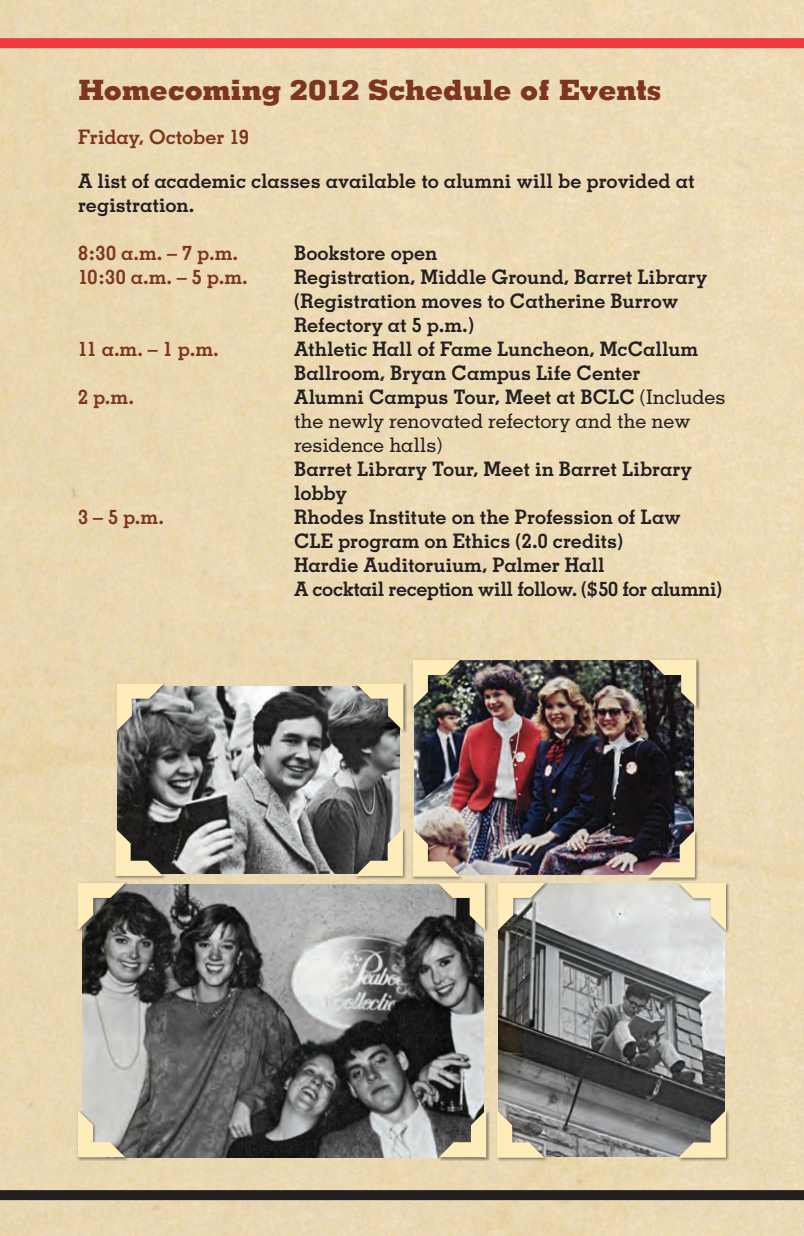
<style>
.page{position:relative;width:804px;height:1236px;background:#fff}
.page>*{position:absolute;margin:0;border:0;box-sizing:border-box;transform-origin:0 0}
.t1{font:800 28px "Memphis";letter-spacing:-.015em;color:#7c351e}
.t2{font:700 20px/24px "Memphis";letter-spacing:-.005em;color:#231f20}
.t3{font:500 20px/24px "Memphis";letter-spacing:-.01em;color:#231f20}
.t4{font:700 20px "Memphis";letter-spacing:-.005em;color:#7c351e}
.s1{font-weight:700}
</style>
<div class="page">
<img style="left:0;top:0;width:804px;height:1236px">
<div style="left:0;top:38px;width:804px;height:10px;background:#ee3a41"></div>
<div style="left:0;top:1190px;width:804px;height:10px;background:#231f20"></div>
<img style="left:117px;top:686px;width:283px;height:188px">
<div style="left:354px;top:828px;width:53px;height:52px;background:#231f20;opacity:.5"></div>
<svg style="left:355px;top:828px;width:48px;height:48px;background:#9b947e"></svg>
<div style="left:114px;top:828px;width:53px;height:52px;background:#231f20;opacity:.5"></div>
<svg style="left:115px;top:829px;width:48px;height:47px;background:#817961"></svg>
<div style="left:355px;top:682px;width:52px;height:53px;background:#231f20;opacity:.5"></div>
<svg style="left:356px;top:683px;width:47px;height:48px;background:#9d967f"></svg>
<div style="left:115px;top:682px;width:53px;height:53px;background:#231f20;opacity:.5"></div>
<svg style="left:117px;top:683px;width:47px;height:48px;background:#b2ab95"></svg>
<img style="left:82px;top:885px;width:401px;height:273px">
<div style="left:76px;top:1109px;width:53px;height:52px;background:#231f20;opacity:.5"></div>
<svg style="left:78px;top:1110px;width:47px;height:47px;background:#d9d2ba"></svg>
<div style="left:77px;top:881px;width:52px;height:53px;background:#231f20;opacity:.5"></div>
<svg style="left:78px;top:883px;width:47px;height:47px;background:#8e866f"></svg>
<div style="left:437px;top:881px;width:52px;height:53px;background:#231f20;opacity:.5"></div>
<svg style="left:437px;top:883px;width:48px;height:47px;background:#9b937d"></svg>
<div style="left:437px;top:1109px;width:53px;height:52px;background:#231f20;opacity:.5"></div>
<svg style="left:439px;top:1110px;width:47px;height:47px;background:#938d77"></svg>
<img style="left:415px;top:661px;width:278px;height:214px">
<div style="left:648px;top:658px;width:52px;height:53px;background:#231f20;opacity:.5"></div>
<svg style="left:649px;top:660px;width:47px;height:47px;background:#847b66"></svg>
<div style="left:646px;top:829px;width:53px;height:52px;background:#231f20;opacity:.5"></div>
<div style="left:411px;top:829px;width:53px;height:51px;background:#231f20;opacity:.5"></div>
<svg style="left:413px;top:829px;width:47px;height:48px;background:#baa288"></svg>
<div style="left:411px;top:658px;width:53px;height:53px;background:#231f20;opacity:.5"></div>
<svg style="left:413px;top:660px;width:47px;height:47px;background:#959076"></svg>
<img style="left:498px;top:884px;width:227px;height:273px">
<div style="left:678px;top:882px;width:52px;height:52px;background:#231f20;opacity:.5"></div>
<svg style="left:647px;top:830px;width:79px;height:100px;background:#cac0ab"></svg>
<div style="left:677px;top:1110px;width:53px;height:51px;background:#231f20;opacity:.5"></div>
<svg style="left:678px;top:1110px;width:48px;height:48px;background:#9f9984"></svg>
<div style="left:496px;top:1110px;width:52px;height:52px;background:#231f20;opacity:.5"></div>
<svg style="left:497px;top:1110px;width:48px;height:48px;background:#b5ad97"></svg>
<div style="left:497px;top:881px;width:52px;height:53px;background:#231f20;opacity:.5"></div>
<svg style="left:498px;top:883px;width:47px;height:47px;background:#bfb7a0"></svg>
<svg style="left:0;top:0;width:7px;height:7px"></svg>
<svg style="left:0;top:1229px;width:7px;height:7px"></svg>
<svg style="left:797px;top:0;width:7px;height:7px"></svg>
<svg style="left:797px;top:1229px;width:7px;height:7px"></svg>
<h1 class="t1" style="left:78px;top:72px;width:585px">Homecoming 2012 Schedule of Events</h1>
<p class="t4" style="left:78px;top:125px;width:172px">Friday, October 19</p>
<p class="t2" style="left:78px;top:169px;width:618px">A list of academic classes available to alumni will be provided at registration.</p>
<p class="t4" style="left:78px;top:241px;width:161px">8:30 a.m. – 7 p.m.</p>
<p class="t2" style="left:294px;top:241px;width:145px">Bookstore open</p>
<p class="t4" style="left:78px;top:265px;width:171px">10:30 a.m. – 5 p.m.</p>
<p class="t2" style="left:294px;top:265px;width:415px">Registration, Middle Ground, Barret Library (Registration moves to Catherine Burrow<br>Refectory at 5 p.m.)</p>
<p class="t4" style="left:78px;top:337px;width:142px">11 a.m. – 1 p.m.</p>
<p class="t2" style="left:294px;top:337px;width:406px">Athletic Hall of Fame Luncheon, McCallum<br>Ballroom, Bryan Campus Life Center</p>
<p class="t4" style="left:78px;top:385px;width:57px">2 p.m.</p>
<p class="t3" style="left:294px;top:385px;width:433px"><span class="s1">Alumni Campus Tour, Meet at BCLC</span> (Includes the newly renovated refectory and the new residence halls)</p>
<p class="t2" style="left:294px;top:457px;width:399px">Barret Library Tour, Meet in Barret Library lobby</p>
<p class="t4" style="left:78px;top:505px;width:87px">3 – 5 p.m.</p>
<p class="t2" style="left:294px;top:505px;width:430px">Rhodes Institute on the Profession of Law CLE program on Ethics (2.0 credits)<br>Hardie Auditoruium, Palmer Hall<br>A cocktail reception will follow. ($50 for alumni)</p>
</div>
